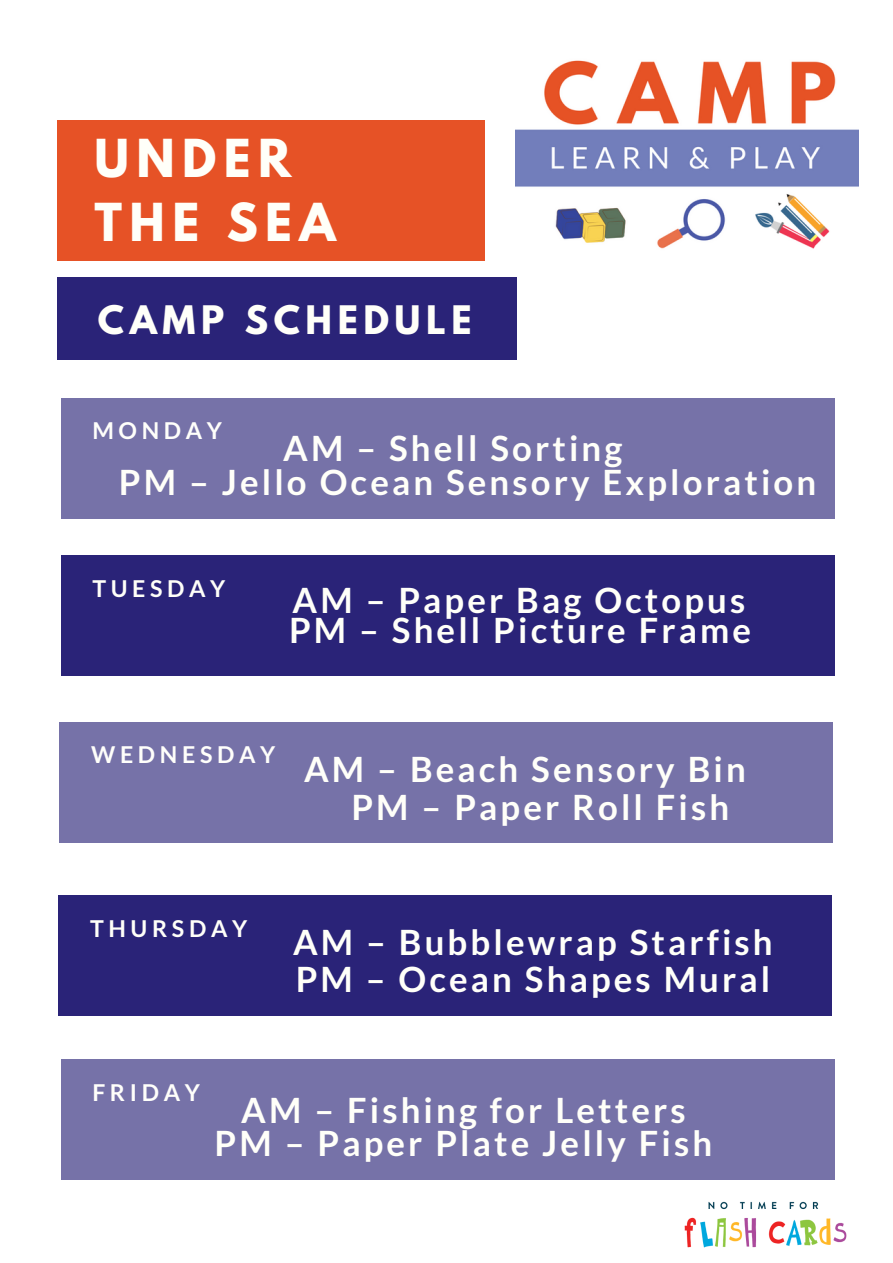
<style>
.page{position:relative;width:893px;height:1263px;background:#fff}
.page>*{position:absolute;margin:0;border:0;box-sizing:border-box;transform-origin:0 0}
.t1{font:700 46.35px/64.2px "League Spartan";letter-spacing:.16em;color:#fffff9}
.t2{font:700 34.8px "Lato";letter-spacing:.09em;color:#fffff9}
.t3{font:700 34.8px "League Spartan";letter-spacing:.16em;color:#fffff9}
.t4{font:700 23.25px "Lato";letter-spacing:.2em;color:#fffff9}
</style>
<div class="page">
<div style="left:57px;top:120px;width:428px;height:141px;background:#e65226"></div>
<div style="left:57px;top:277px;width:460px;height:82px;background:#2a2378"></div>
<div style="left:61px;top:399px;width:773px;height:120px;background:#7672a8"></div>
<div style="left:61px;top:555px;width:773px;height:121px;background:#2a2378"></div>
<div style="left:60px;top:722px;width:773px;height:120px;background:#7672a8"></div>
<div style="left:59px;top:895px;width:773px;height:121px;background:#2a2378"></div>
<div style="left:61px;top:1060px;width:773px;height:120px;background:#7672a8"></div>
<img style="left:684px;top:1201px;width:163px;height:47px">
<img style="left:516px;top:60px;width:342px;height:189px">
<h1 class="t1" style="left:95px;top:132px;width:243px">UNDER<br>THE SEA</h1>
<p class="t3" style="left:98px;top:303px;width:375px">CAMP SCHEDULE</p>
<p class="t4" style="left:92px;top:416px;width:131px">MONDAY</p>
<p class="t2" style="left:283px;top:426px;width:341px">AM – Shell Sorting</p>
<p class="t2" style="left:119px;top:460px;width:699px">PM – Jello Ocean Sensory Exploration</p>
<p class="t4" style="left:92px;top:574px;width:135px">TUESDAY</p>
<p class="t2" style="left:293px;top:578px;width:454px">AM – Paper Bag Octopus</p>
<p class="t2" style="left:289px;top:609px;width:463px">PM – Shell Picture Frame</p>
<p class="t4" style="left:91px;top:740px;width:186px">WEDNESDAY</p>
<p class="t2" style="left:304px;top:747px;width:443px">AM – Beach Sensory Bin</p>
<p class="t2" style="left:351px;top:786px;width:379px">PM – Paper Roll Fish</p>
<p class="t4" style="left:90px;top:914px;width:159px">THURSDAY</p>
<p class="t2" style="left:293px;top:921px;width:481px">AM – Bubblewrap Starfish</p>
<p class="t2" style="left:296px;top:958px;width:476px">PM – Ocean Shapes Mural</p>
<p class="t4" style="left:92px;top:1078px;width:109px">FRIDAY</p>
<p class="t2" style="left:241px;top:1089px;width:446px">AM – Fishing for Letters</p>
<p class="t2" style="left:215px;top:1121px;width:499px">PM – Paper Plate Jelly Fish</p>
</div>
